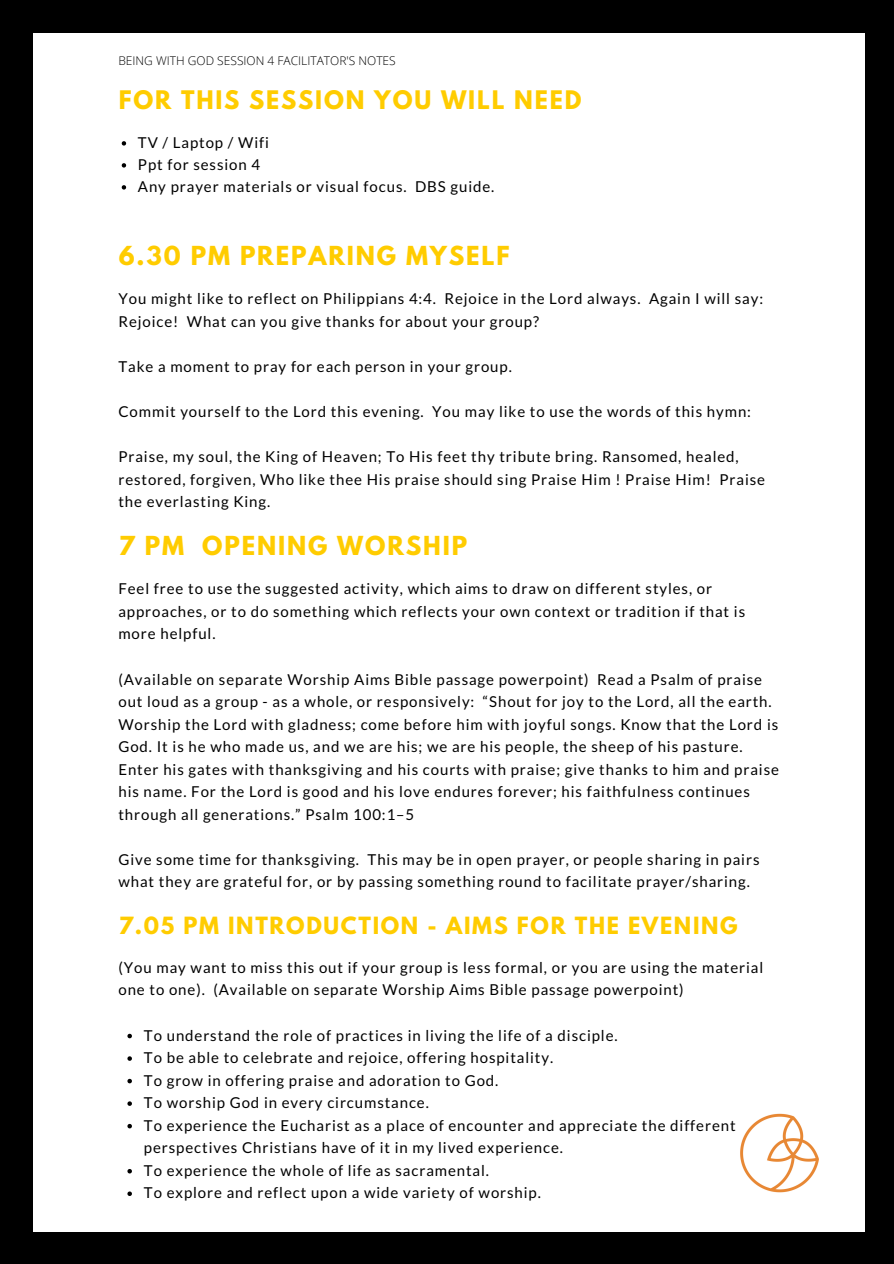
<style>
.page{position:relative;width:894px;height:1264px;background:#fff}
.page>*{position:absolute;margin:0;border:0;box-sizing:border-box;transform-origin:0 0}
.t1{font:700 23.25px "League Spartan";letter-spacing:.08em;color:#fc0}
.t2{font:700 22.65px "League Spartan";letter-spacing:.08em;color:#fc0}
.t3{font:700 21px "League Spartan";letter-spacing:.08em;color:#fc0}
.t4{font:15px/22.5px "Lato";letter-spacing:.06em;color:#000}
.t5{font:300 12px "Open Sans";color:#000}
</style>
<div class="page">
<div style="left:0;top:0;width:893px;height:1263px;background:#000"></div>
<div style="left:34px;top:33px;width:830px;height:1198px;background:#fff"></div>
<img style="left:740px;top:1113px;width:79px;height:80px">
<svg style="left:122px;top:141px;width:4px;height:5px"></svg>
<svg style="left:122px;top:163px;width:4px;height:4px"></svg>
<svg style="left:122px;top:185px;width:4px;height:4px"></svg>
<svg style="left:127px;top:1033px;width:5px;height:5px"></svg>
<svg style="left:127px;top:1056px;width:5px;height:4px"></svg>
<svg style="left:127px;top:1078px;width:5px;height:5px"></svg>
<svg style="left:127px;top:1101px;width:5px;height:4px"></svg>
<svg style="left:127px;top:1123px;width:5px;height:5px"></svg>
<svg style="left:127px;top:1169px;width:5px;height:4px"></svg>
<svg style="left:127px;top:1191px;width:5px;height:4px"></svg>
<p class="t5" style="left:118px;top:52px;width:279px">BEING WITH GOD SESSION 4 FACILITATOR'S NOTES</p>
<p class="t2" style="left:119px;top:89px;width:464px">FOR THIS SESSION YOU WILL NEED</p>
<p class="t4" style="left:138px;top:131px;width:132px">TV / Laptop / Wifi</p>
<p class="t4" style="left:138px;top:153px;width:124px">Ppt for session 4</p>
<p class="t4" style="left:138px;top:175px;width:358px">Any prayer materials or visual focus. DBS guide.</p>
<p class="t1" style="left:119px;top:244px;width:392px">6.30 PM PREPARING MYSELF</p>
<p class="t4" style="left:118px;top:287px;width:646px">You might like to reflect on Philippians 4:4. Rejoice in the Lord always. Again I will say:<br>Rejoice! What can you give thanks for about your group?</p>
<p class="t4" style="left:118px;top:355px;width:395px">Take a moment to pray for each person in your group.</p>
<p class="t4" style="left:118px;top:400px;width:634px">Commit yourself to the Lord this evening. You may like to use the words of this hymn:</p>
<p class="t4" style="left:118px;top:445px;width:648px">Praise, my soul, the King of Heaven; To His feet thy tribute bring. Ransomed, healed, restored, forgiven, Who like thee His praise should sing Praise Him ! Praise Him! Praise the everlasting King.</p>
<p class="t1" style="left:119px;top:534px;width:350px">7 PM OPENING WORSHIP</p>
<p class="t4" style="left:118px;top:577px;width:628px">Feel free to use the suggested activity, which aims to draw on different styles, or approaches, or to do something which reflects your own context or tradition if that is more helpful.</p>
<p class="t4" style="left:118px;top:667px;width:662px">(Available on separate Worship Aims Bible passage powerpoint) Read a Psalm of praise out loud as a group - as a whole, or responsively: “Shout for joy to the Lord, all the earth.<br>Worship the Lord with gladness; come before him with joyful songs. Know that the Lord is God. It is he who made us, and we are his; we are his people, the sheep of his pasture.<br>Enter his gates with thanksgiving and his courts with praise; give thanks to him and praise his name. For the Lord is good and his love endures forever; his faithfulness continues through all generations.” Psalm 100:1–5</p>
<p class="t4" style="left:118px;top:847px;width:642px">Give some time for thanksgiving. This may be in open prayer, or people sharing in pairs what they are grateful for, or by passing something round to facilitate prayer/sharing.</p>
<p class="t3" style="left:119px;top:915px;width:620px">7.05 PM INTRODUCTION - AIMS FOR THE EVENING</p>
<p class="t4" style="left:118px;top:955px;width:646px">(You may want to miss this out if your group is less formal, or you are using the material one to one). (Available on separate Worship Aims Bible passage powerpoint)</p>
<p class="t4" style="left:144px;top:1023px;width:475px">To understand the role of practices in living the life of a disciple.</p>
<p class="t4" style="left:144px;top:1046px;width:410px">To be able to celebrate and rejoice, offering hospitality.</p>
<p class="t4" style="left:144px;top:1068px;width:356px">To grow in offering praise and adoration to God.</p>
<p class="t4" style="left:144px;top:1091px;width:286px">To worship God in every circumstance.</p>
<p class="t4" style="left:144px;top:1113px;width:593px">To experience the Eucharist as a place of encounter and appreciate the different perspectives Christians have of it in my lived experience.</p>
<p class="t4" style="left:144px;top:1158px;width:346px">To experience the whole of life as sacramental.</p>
<p class="t4" style="left:144px;top:1181px;width:398px">To explore and reflect upon a wide variety of worship.</p>
</div>
